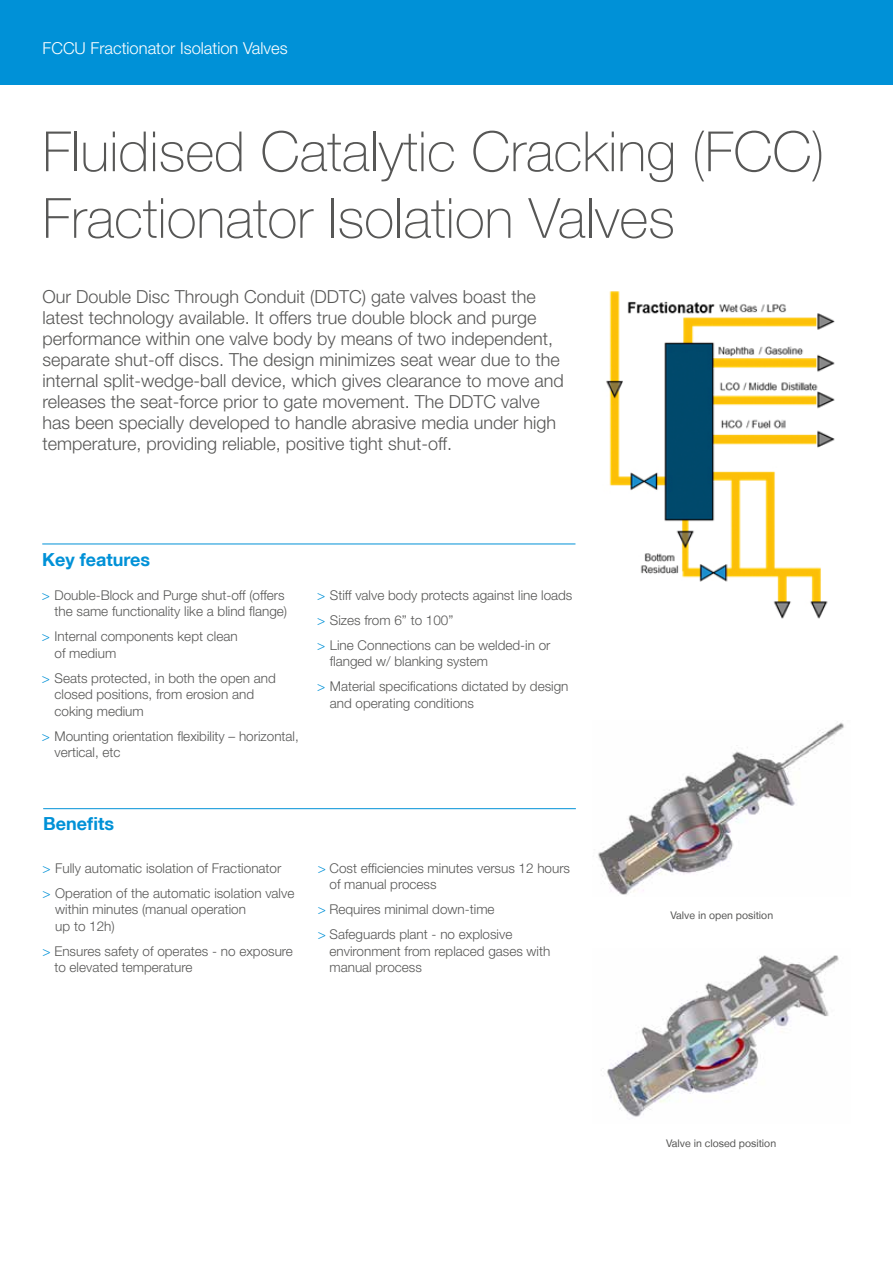
<style>
.page{position:relative;width:893px;height:1263px;background:#fff}
.page>*{position:absolute;margin:0;border:0;box-sizing:border-box;transform-origin:0 0}
.t1{font:100 55.5px/66.6px "Helvetica Neue LT";color:#575756}
.t2{font:300 18px/21px "Helvetica Neue LT Std";color:#575756}
.t3{font:700 18px "Helvetica Neue LT";color:#0091d7}
.t4{font:300 16.5px "Helvetica Neue LT Std";color:#fff}
.t5{font:300 13.5px/16.5px "Helvetica Neue LT Std";color:#575756}
.t6{font:10.5px "Helvetica Neue LT";color:#575756}
.s1{color:#0091d7}
</style>
<div class="page">
<div style="left:0;top:0;width:893px;height:85px;background:#0091d7"></div>
<hr style="left:43px;top:808px;width:533px;height:1px;background:#0091d7">
<hr style="left:42px;top:543px;width:533px;height:1px;background:#0091d7">
<img style="left:606px;top:291px;width:228px;height:328px">
<img style="left:598px;top:721px;width:246px;height:174px">
<img style="left:603px;top:955px;width:236px;height:162px">
<p class="t4" style="left:43px;top:38px;width:247px">FCCU Fractionator Isolation Valves</p>
<h1 class="t1" style="left:43px;top:118px;width:784px">Fluidised Catalytic Cracking (FCC)<br>Fractionator Isolation Valves</h1>
<p class="t2" style="left:43px;top:286px;width:523px">Our Double Disc Through Conduit (DDTC) gate valves boast the latest technology available. It offers true double block and purge performance within one valve body by means of two independent, separate shut-off discs. The design minimizes seat wear due to the internal split-wedge-ball device, which gives clearance to move and releases the seat-force prior to gate movement. The DDTC valve has been specially developed to handle abrasive media under high temperature, providing reliable, positive tight shut-off.</p>
<h2 class="t3" style="left:42px;top:548px;width:110px">Key features</h2>
<p class="t5" style="left:42px;top:586px;width:247px;text-align:right"><span class="s1">&gt;</span> Double-Block and Purge shut-off (offers the same functionality like a blind flange)</p>
<p class="t5" style="left:55px;top:628px;width:185px;text-indent:-13px"><span class="s1">&gt;</span> Internal components kept clean of medium</p>
<p class="t5" style="left:55px;top:669px;width:223px;text-indent:-13px"><span class="s1">&gt;</span> Seats protected, in both the open and closed positions, from erosion and coking medium</p>
<p class="t5" style="left:55px;top:727px;width:246px;text-indent:-13px"><span class="s1">&gt;</span> Mounting orientation flexibility – horizontal, vertical, etc</p>
<p class="t5" style="left:317px;top:582px;width:257px;line-height:25px"><span class="s1">&gt;</span> Stiff valve body protects against line loads <span class="s1">&gt;</span> Sizes from 6” to 100”<br><span class="s1">&gt;</span> Line Connections can be welded-in or</p>
<p class="t5" style="left:317px;top:649px;width:253px;line-height:25px;text-indent:13px">flanged w/ blanking system<br><span class="s1">&gt;</span> Material specifications dictated by design</p>
<p class="t5" style="left:330px;top:694px;width:146px">and operating conditions</p>
<h2 class="t3" style="left:43px;top:813px;width:73px">Benefits</h2>
<p class="t5" style="left:43px;top:855px;width:253px;line-height:25px"><span class="s1">&gt;</span> Fully automatic isolation of Fractionator<br><span class="s1">&gt;</span> Operation of the automatic isolation valve</p>
<p class="t5" style="left:55px;top:901px;width:192px">within minutes (manual operation up to 12h)</p>
<p class="t5" style="left:54px;top:942px;width:240px;text-indent:-12px"><span class="s1">&gt;</span> Ensures safety of operates - no exposure to elevated temperature</p>
<p class="t5" style="left:330px;top:859px;width:242px;text-indent:-12px"><span class="s1">&gt;</span> Cost efficiencies minutes versus 12 hours of manual process</p>
<p class="t5" style="left:318px;top:896px;width:196px;line-height:25px"><span class="s1">&gt;</span> Requires minimal down-time<br><span class="s1">&gt;</span> Safeguards plant - no explosive</p>
<p class="t5" style="left:330px;top:942px;width:222px">environment from replaced gases with manual process</p>
<p class="t6" style="left:670px;top:908px;width:104px">Valve in open position</p>
<p class="t6" style="left:666px;top:1137px;width:112px">Valve in closed position</p>
</div>
